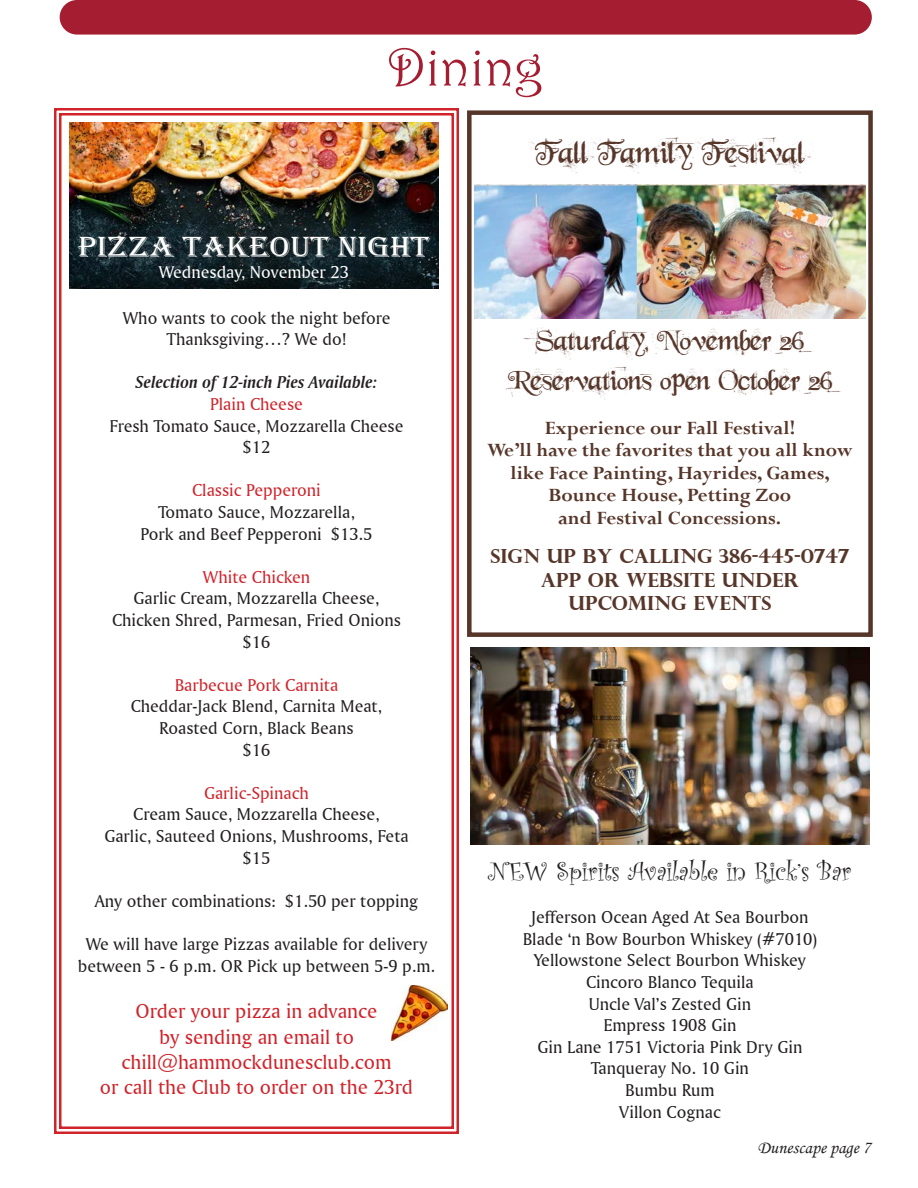
<style>
.page{position:relative;width:918px;height:1188px;background:#fff}
.page>*{position:absolute;margin:0;border:0;box-sizing:border-box;transform-origin:0 0}
.t1{font:54px "Harrington";color:#a51d30}
.t2{font:33px "Beyond Wonderland";color:#57362a}
.t3{font:30px "Beyond Wonderland";color:#57362a}
.t4{font:30px "Algerian";color:#fff;scale:1.1 1}
.t5{font:27px "Curlz";color:#231f20}
.t6{font:700 21px "Perpetua";color:#57362a}
.t7{font:21px/25.2px "Amerigo BT Roman A";color:#d1232a;text-align:center}
.t8{font:700 19.5px "Perpetua Titling";color:#57362a}
.t9{font:18px/21.6px "Amerigo BT Roman A";color:#231f20;text-align:center}
.t10{font:18px "Amerigo BT Roman A";color:#fff}
.t11{font:18px "Monotype Corsiva";color:#231f20}
.s1{font-family:"Amerigo BT Bold Italic A"}
.s2{color:#d1232a}
</style>
<div class="page">
<div style="left:60px;top:0;width:812px;height:35px;background:#a51d30;border-radius:17px"></div>
<div style="left:467px;top:110px;width:406px;height:527px;border:4px solid #57362a"></div>
<img style="left:475px;top:185px;width:390px;height:133px">
<img style="left:471px;top:647px;width:398px;height:197px">
<svg style="left:54px;top:108px;width:405px;height:1026px"></svg>
<div style="left:59px;top:113px;width:395px;height:1016px;border:2px solid #d1232a"></div>
<img style="left:69px;top:122px;width:369px;height:166px">
<h1 class="t1" style="left:388px;top:35px;width:157px">Dining</h1>
<p class="t4" style="left:78px;top:230px;width:322px">PIZZA TAKEOUT NIGHT</p>
<p class="t10" style="left:159px;top:261px;width:192px">Wednesday, November 23</p>
<p class="t9" style="left:123px;top:306px;width:269px">Who wants to cook the night before<br>Thanksgiving…? We do!</p>
<p class="t9" style="left:110px;top:371px;width:295px"><span class="s1">Selection of 12-inch Pies Available:<br></span><span class="s2">Plain Cheese<br></span>Fresh Tomato Sauce, Mozzarella Cheese $12</p>
<p class="t9" style="left:141px;top:479px;width:233px"><span class="s2">Classic Pepperoni<br></span>Tomato Sauce, Mozzarella,<br>Pork and Beef Pepperoni $13.5</p>
<p class="t9" style="left:112px;top:566px;width:290px"><span class="s2">White Chicken<br></span>Garlic Cream, Mozzarella Cheese,<br>Chicken Shred, Parmesan, Fried Onions $16</p>
<p class="t9" style="left:131px;top:674px;width:253px"><span class="s2">Barbecue Pork Carnita<br></span>Cheddar-Jack Blend, Carnita Meat,<br>Roasted Corn, Black Beans<br>$16</p>
<p class="t9" style="left:104px;top:782px;width:306px"><span class="s2">Garlic-Spinach<br></span>Cream Sauce, Mozzarella Cheese,<br>Garlic, Sauteed Onions, Mushrooms, Feta $15</p>
<p class="t9" style="left:95px;top:890px;width:325px">Any other combinations: $1.50 per topping</p>
<p class="t9" style="left:78px;top:933px;width:359px">We will have large Pizzas available for delivery between 5 - 6 p.m. OR Pick up between 5-9 p.m.</p>
<p class="t7" style="left:100px;top:998px;width:315px">Order your pizza in advance<br>by sending an email to chill@hammockdunesclub.com<br>or call the Club to order on the 23rd</p>
<p class="t2" style="left:535px;top:136px;width:271px">Fall Family Festival</p>
<p class="t3" style="left:536px;top:326px;width:269px">Saturday, November 26</p>
<p class="t3" style="left:507px;top:365px;width:327px">Reservations open October 26</p>
<p class="t6" style="left:545px;top:415px;width:252px">Experience our Fall Festival!</p>
<p class="t6" style="left:487px;top:437px;width:367px">We’ll have the favorites that you all know</p>
<p class="t6" style="left:511px;top:460px;width:321px">like Face Painting, Hayrides, Games,</p>
<p class="t6" style="left:549px;top:482px;width:244px">Bounce House, Petting Zoo</p>
<p class="t6" style="left:558px;top:505px;width:225px">and Festival Concessions.</p>
<p class="t8" style="left:490px;top:544px;width:360px">SIGN UP BY CALLING 386-445-0747</p>
<p class="t8" style="left:541px;top:568px;width:260px">APP OR WEBSITE UNDER</p>
<p class="t8" style="left:568px;top:591px;width:204px">UPCOMING EVENTS</p>
<p class="t5" style="left:488px;top:852px;width:365px">NEW Spirits Available in Rick’s Bar</p>
<p class="t9" style="left:531px;top:906px;width:279px">Jefferson Ocean Aged At Sea Bourbon</p>
<p class="t9" style="left:523px;top:928px;width:296px">Blade ‘n Bow Bourbon Whiskey (#7010)</p>
<p class="t9" style="left:534px;top:949px;width:273px">Yellowstone Select Bourbon Whiskey</p>
<p class="t9" style="left:586px;top:971px;width:169px">Cincoro Blanco Tequila</p>
<p class="t9" style="left:589px;top:992px;width:164px">Uncle Val’s Zested Gin</p>
<p class="t9" style="left:603px;top:1014px;width:135px">Empress 1908 Gin</p>
<p class="t9" style="left:537px;top:1036px;width:267px">Gin Lane 1751 Victoria Pink Dry Gin</p>
<p class="t9" style="left:591px;top:1057px;width:160px">Tanqueray No. 10 Gin</p>
<p class="t9" style="left:625px;top:1079px;width:91px">Bumbu Rum</p>
<p class="t9" style="left:619px;top:1100px;width:103px">Villon Cognac</p>
<p class="t11" style="left:757px;top:1137px;width:115px">Dunescape page 7</p>
</div>
